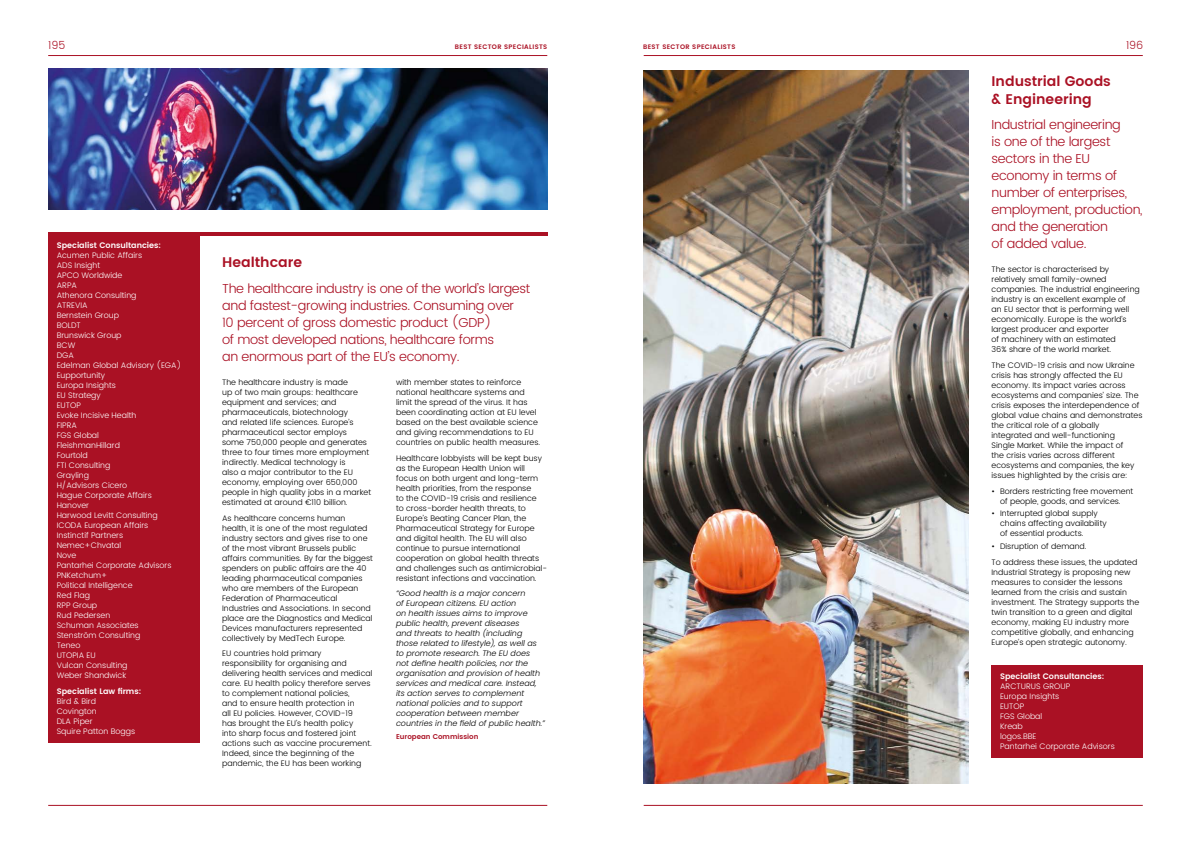
<style>
.page{position:relative;width:1191px;height:842px;background:#fff}
.page>*{position:absolute;margin:0;border:0;box-sizing:border-box;transform-origin:0 0}
.t1{font:600 14px/18px "Poppins";color:#aa1124}
.t2{font:300 13px/17px "Poppins";letter-spacing:-.025em;color:#aa1124}
.t3{font:300 11px "Poppins";color:#aa1124}
.t4{font:300 8px/10px "Poppins";color:#000}
.t5{font:300 8px/10px "Poppins";color:#fff}
.t6{font:italic 300 8px/10px "Poppins";color:#000}
.t7{font:600 8px "Poppins";color:#fff}
.t8{font:600 7px "Poppins";color:#aa1124}
.t9{font:600 6.5px "Poppins";letter-spacing:.05em;color:#aa1124}
</style>
<div class="page">
<hr style="left:48px;top:55px;width:499px;height:1px;background:#aa1124">
<hr style="left:643px;top:55px;width:499px;height:1px;background:#aa1124">
<hr style="left:48px;top:805px;width:499px;height:1px;background:#aa1124">
<hr style="left:643px;top:805px;width:499px;height:1px;background:#aa1124">
<div style="left:48px;top:234px;width:151px;height:508px;background:#aa1124"></div>
<img style="left:48px;top:69px;width:499px;height:140px">
<hr style="left:48px;top:232px;width:499px;height:4px;background:#aa1124">
<div style="left:991px;top:665px;width:151px;height:92px;background:#aa1124"></div>
<img style="left:643px;top:71px;width:326px;height:713px">
<h3 class="t3" style="left:48px;top:37px;width:19px">195</h3>
<p class="t9" style="left:455px;top:42px;width:94px">BEST SECTOR SPECIALISTS</p>
<p class="t9" style="left:643px;top:42px;width:94px">BEST SECTOR SPECIALISTS</p>
<h3 class="t3" style="left:1126px;top:37px;width:19px">196</h3>
<p class="t7" style="left:57px;top:239px;width:106px">Specialist Consultancies:</p>
<p class="t5" style="left:57px;top:251px;width:126px">Acumen Public Affairs<br>ADS Insight<br>APCO Worldwide<br>ARPA<br>Athenora Consulting<br>ATREVIA<br>Bernstein Group<br>BOLDT<br>Brunswick Group<br>BCW<br>DGA<br>Edelman Global Advisory (EGA)<br>Eupportunity<br>Europa Insights<br>EU Strategy<br>EUTOP<br>Evoke Incisive Health<br>FIPRA<br>FGS Global<br>FleishmanHillard<br>Fourtold<br>FTI Consulting<br>Grayling<br>H/Advisors Cicero<br>Hague Corporate Affairs<br>Hanover<br>Harwood Levitt Consulting<br>ICODA European Affairs<br>Instinctif Partners<br>Nemec+Chvatal<br>Nove<br>Pantarhei Corporate Advisors<br>PNKetchum+<br>Political Intelligence<br>Red Flag<br>RPP Group<br>Rud Pedersen<br>Schuman Associates<br>Stenström Consulting<br>Teneo<br>UTOPIA EU<br>Vulcan Consulting<br>Weber Shandwick</p>
<p class="t7" style="left:57px;top:685px;width:86px">Specialist Law firms:</p>
<p class="t5" style="left:57px;top:696px;width:80px">Bird &amp; Bird<br>Covington<br>DLA Piper<br>Squire Patton Boggs</p>
<h1 class="t1" style="left:222px;top:254px;width:81px">Healthcare</h1>
<h2 class="t2" style="left:222px;top:280px;width:310px">The healthcare industry is one of the world’s largest and fastest-growing industries. Consuming over<br>10 percent of gross domestic product (GDP)<br>of most developed nations, healthcare forms<br>an enormous part of the EU’s economy.</h2>
<p class="t4" style="left:222px;top:377px;width:150px">The healthcare industry is made<br>up of two main groups: healthcare equipment and services; and pharmaceuticals, biotechnology<br>and related life sciences. Europe’s pharmaceutical sector employs some 750,000 people and generates three to four times more employment indirectly. Medical technology is<br>also a major contributor to the EU economy, employing over 650,000 people in high quality jobs in a market estimated at around €110 billion.</p>
<p class="t4" style="left:222px;top:513px;width:152px">As healthcare concerns human health, it is one of the most regulated industry sectors and gives rise to one of the most vibrant Brussels public affairs communities. By far the biggest spenders on public affairs are the 40 leading pharmaceutical companies who are members of the European Federation of Pharmaceutical Industries and Associations. In second place are the Diagnostics and Medical Devices manufacturers represented collectively by MedTech Europe.</p>
<p class="t4" style="left:222px;top:649px;width:152px">EU countries hold primary responsibility for organising and delivering health services and medical care. EU health policy therefore serves to complement national policies,<br>and to ensure health protection in<br>all EU policies. However, COVID-19<br>has brought the EU’s health policy<br>into sharp focus and fostered joint actions such as vaccine procurement.<br>Indeed, since the beginning of the pandemic, the EU has been working</p>
<p class="t4" style="left:396px;top:377px;width:146px">with member states to reinforce national healthcare systems and limit the spread of the virus. It has been coordinating action at EU level based on the best available science and giving recommendations to EU countries on public health measures.</p>
<p class="t4" style="left:396px;top:453px;width:153px">Healthcare lobbyists will be kept busy as the European Health Union will focus on both urgent and long-term health priorities, from the response<br>to the COVID-19 crisis and resilience<br>to cross-border health threats, to Europe’s Beating Cancer Plan, the Pharmaceutical Strategy for Europe and digital health. The EU will also continue to pursue international cooperation on global health threats and challenges such as antimicrobial&shy;resistant infections and vaccination.</p>
<p class="t6" style="left:396px;top:588px;width:150px">“Good health is a major concern<br>of European citizens. EU action<br>on health issues aims to improve public health, prevent diseases<br>and threats to health (including those related to lifestyle), as well as to promote research. The EU does not define health policies, nor the organisation and provision of health services and medical care. Instead, its action serves to complement national policies and to support cooperation between member countries in the field of public health.”</p>
<p class="t8" style="left:396px;top:731px;width:84px">European Commission</p>
<h1 class="t1" style="left:991px;top:72px;width:121px">Industrial Goods &amp; Engineering</h1>
<h2 class="t2" style="left:991px;top:117px;width:152px">Industrial engineering<br>is one of the largest sectors in the EU economy in terms of number of enterprises, employment, production, and the generation<br>of added value.</h2>
<p class="t4" style="left:991px;top:265px;width:150px">The sector is characterised by relatively small family-owned companies. The industrial engineering industry is an excellent example of<br>an EU sector that is performing well economically. Europe is the world’s largest producer and exporter<br>of machinery with an estimated<br>36% share of the world market.</p>
<p class="t4" style="left:991px;top:360px;width:153px">The COVID-19 crisis and now Ukraine crisis has strongly affected the EU economy. Its impact varies across ecosystems and companies’ size. The crisis exposes the interdependence of global value chains and demonstrates the critical role of a globally<br>integrated and well-functioning<br>Single Market. While the impact of<br>the crisis varies across different ecosystems and companies, the key issues highlighted by the crisis are:</p>
<p class="t4" style="left:991px;top:486px;width:143px;text-align:center">• Borders restricting free movement of people, goods, and services.</p>
<p class="t4" style="left:1000px;top:509px;width:108px;text-indent:-9px">• Interrupted global supply chains affecting availability of essential products.</p>
<p class="t4" style="left:991px;top:539px;width:147px;line-height:15.7px">• Disruption of demand.<br>To address these issues, the updated</p>
<p class="t4" style="left:991px;top:567px;width:149px">Industrial Strategy is proposing new measures to consider the lessons learned from the crisis and sustain investment. The Strategy supports the twin transition to a green and digital economy, making EU industry more competitive globally, and enhancing Europe’s open strategic autonomy.</p>
<p class="t7" style="left:1000px;top:670px;width:106px">Specialist Consultancies:</p>
<p class="t5" style="left:1000px;top:681px;width:116px">ARCTURUS GROUP<br>Europa Insights<br>EUTOP<br>FGS Global<br>Kreab<br>logos.BBE<br>Pantarhei Corporate Advisors</p>
</div>
